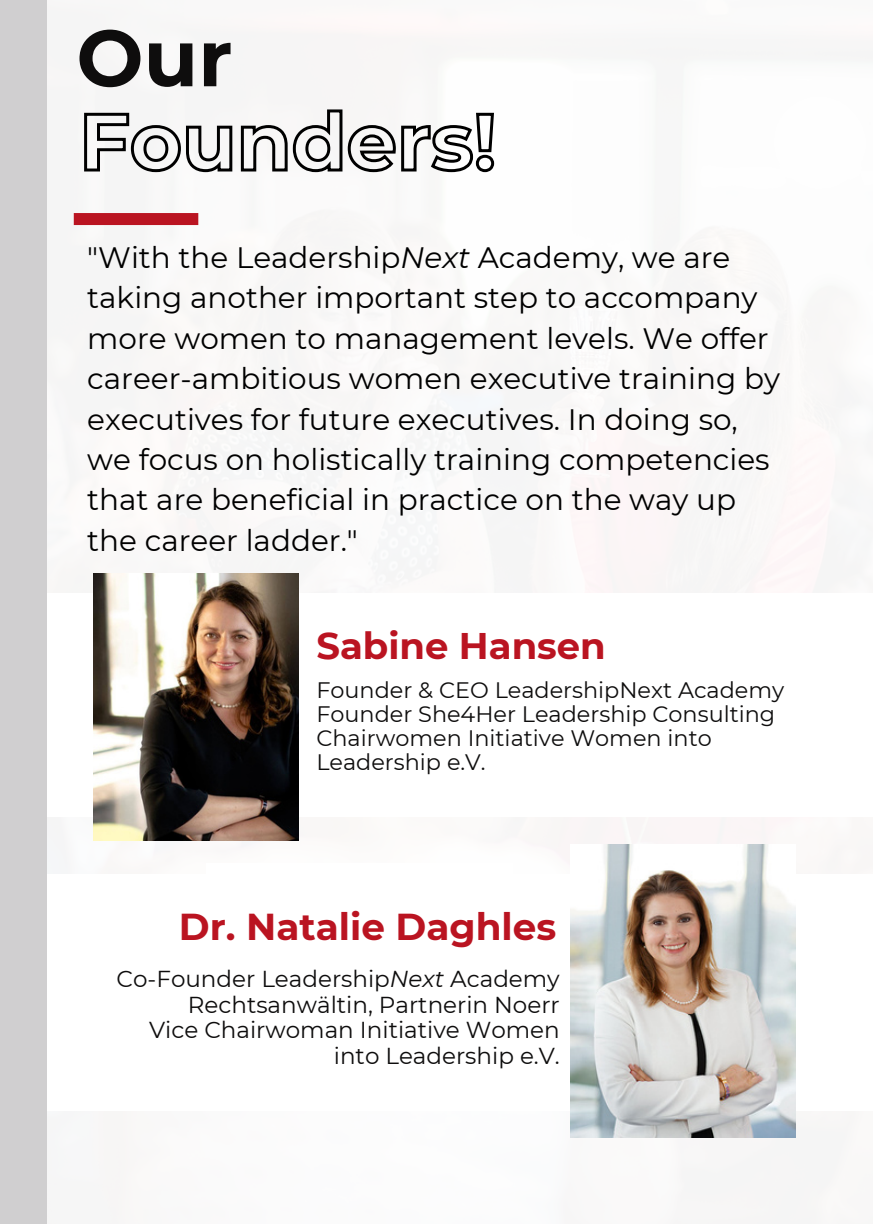
<style>
.page{position:relative;width:873px;height:1224px;background:#fff}
.page>*{position:absolute;margin:0;border:0;box-sizing:border-box;transform-origin:0 0}
.t1{font:700 79.6px "Montserrat";color:#0e0d0d}
.t2{font:700 37.4px "Montserrat";color:#ba1421}
.t3{font:700 37px "Montserrat";color:#ba1421}
.t4{font:29.4px/40.4px "Montserrat";color:#000}
.t5{font:23px/25.4px "Montserrat";color:#0e0d0d;text-align:right}
.t6{font:22.4px/24px "Montserrat";color:#0e0d0d}
.s1{font-style:italic}
</style>
<div class="page">
<img style="left:93px;top:574px;width:206px;height:267px">
<div style="left:74px;top:213px;width:124px;height:12px;background:#ba1421"></div>
<img style="left:570px;top:845px;width:225px;height:292px">
<svg style="left:84px;top:109px;width:411px;height:64px"></svg>
<div style="left:0;top:0;width:47px;height:1224px;background:#d0cfd0"></div>
<p class="t1" style="left:76px;top:9px;width:158px">Our</p>
<p class="t4" style="left:87px;top:237px;width:694px">"With the Leadership<span class="s1">Next</span> Academy, we are taking another important step to accompany more women to management levels. We offer career-ambitious women executive training by executives for future executives. In doing so, we focus on holistically training competencies that are beneficial in practice on the way up the career ladder."</p>
<p class="t3" style="left:316px;top:623px;width:291px">Sabine Hansen</p>
<p class="t6" style="left:316px;top:678px;width:469px">Founder &amp; CEO LeadershipNext Academy</p>
<p class="t6" style="left:316px;top:702px;width:460px">Founder She4Her Leadership Consulting</p>
<p class="t6" style="left:316px;top:726px;width:397px">Chairwomen Initiative Women into<br>Leadership e.V.</p>
<p class="t2" style="left:179px;top:904px;width:379px">Dr. Natalie Daghles</p>
<p class="t5" style="left:117px;top:966px;width:445px">Co-Founder Leadership<span class="s1">Next</span> Academy</p>
<p class="t5" style="left:188px;top:992px;width:373px">Rechtsanwältin, Partnerin Noerr</p>
<p class="t5" style="left:149px;top:1017px;width:412px">Vice Chairwoman Initiative Women into Leadership e.V.</p>
</div>
